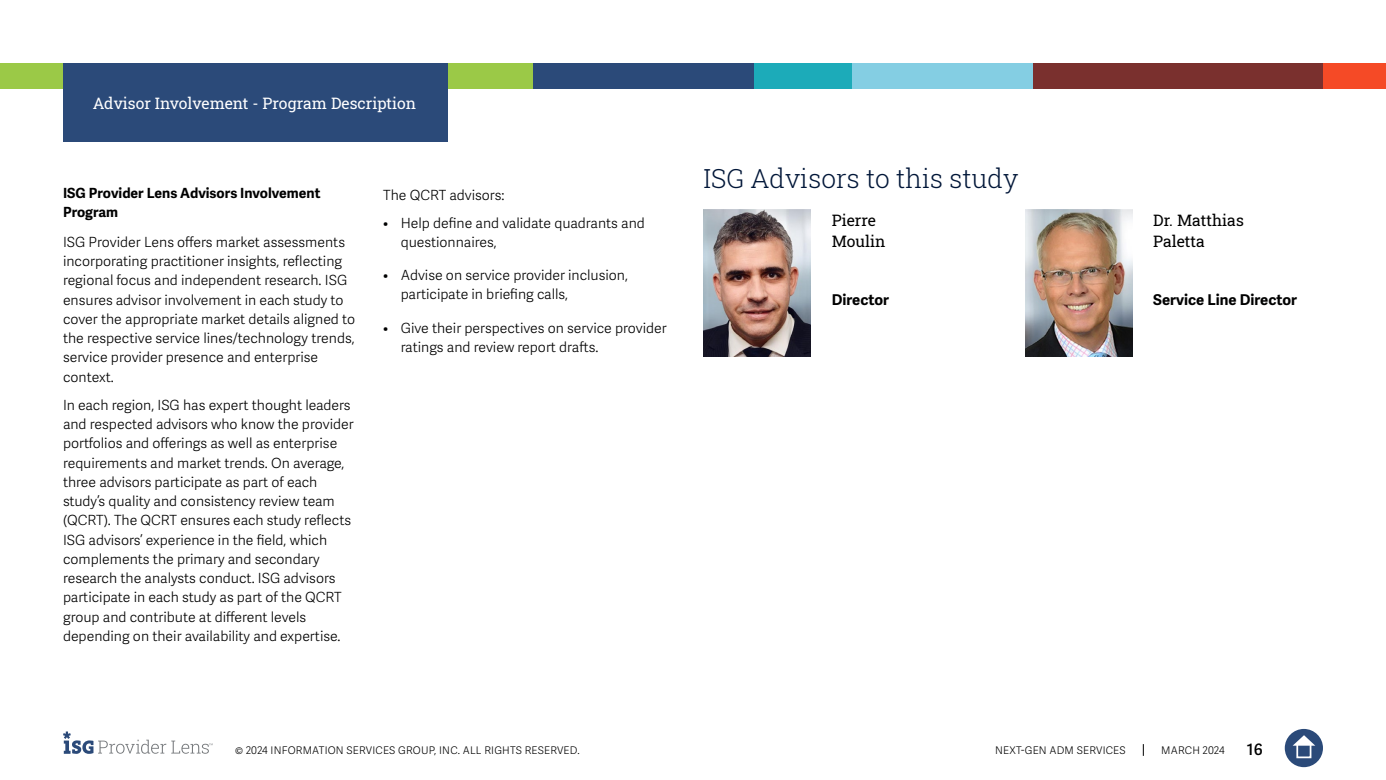
<style>
.page{position:relative;width:1386px;height:780px;background:#fff}
.page>*{position:absolute;margin:0;border:0;box-sizing:border-box;transform-origin:0 0}
.t1{font:26.25px "Roboto Slab ISG P Light";color:#001638}
.t2{font:15.75px "Roboto Slab ISG P Regular";color:#fff}
.t3{font:15.75px/21px "Roboto Slab ISG P Regular";color:#000}
.t4{font:600 15.75px "Adelle Sans";color:#000}
.t5{font:700 14.88px "Adelle Sans";color:#000101}
.t6{font:300 14px/19.2px "Adelle Sans";color:#000}
.t7{font:700 14px/19.2px "Adelle Sans";color:#000}
.t8{font:300 10.5px "Adelle Sans";letter-spacing:.02em;color:#000}
.s1{color:#000101}
</style>
<div class="page">
<svg style="left:1143px;top:744px;width:1px;height:12px"></svg>
<div style="left:1285px;top:729px;width:38px;height:38px;background:#2b4a79;border-radius:50%"></div>
<svg style="left:1293px;top:735px;width:22px;height:10px"></svg>
<div style="left:1296px;top:743px;width:15px;height:15px;border:2px solid #fff"></div>
<svg style="left:63px;top:731px;width:150px;height:23px"></svg>
<div style="left:0;top:63px;width:533px;height:25px;background:#9bc947"></div>
<div style="left:533px;top:63px;width:223px;height:25px;background:#2b4a79"></div>
<div style="left:850px;top:63px;width:184px;height:25px;background:#84cee3"></div>
<div style="left:1323px;top:63px;width:63px;height:25px;background:#f54a26"></div>
<div style="left:1033px;top:63px;width:290px;height:25px;background:#7a302e"></div>
<div style="left:754px;top:63px;width:98px;height:25px;background:#1cabb9"></div>
<div style="left:63px;top:63px;width:385px;height:79px;background:#2b4a79"></div>
<img style="left:704px;top:209px;width:107px;height:147px">
<img style="left:1025px;top:209px;width:107px;height:147px">
<p class="t2" style="left:93px;top:92px;width:325px">Advisor Involvement - Program Description</p>
<p class="t7" style="left:63px;top:184px;width:259px">ISG Provider Lens Advisors Involvement<br>Program</p>
<p class="t6" style="left:63px;top:233px;width:294px">ISG Provider Lens offers market assessments incorporating practitioner insights, reflecting regional focus and independent research. ISG ensures advisor involvement in each study to cover the appropriate market details aligned to the respective service lines/technology trends, service provider presence and enterprise context.</p>
<p class="t6" style="left:63px;top:395px;width:292px">In each region, ISG has expert thought leaders and respected advisors who know the provider portfolios and offerings as well as enterprise requirements and market trends. On average, three advisors participate as part of each study’s quality and consistency review team (QCRT). The QCRT ensures each study reflects ISG advisors’ experience in the field, which complements the primary and secondary research the analysts conduct. ISG advisors participate in each study as part of the QCRT group and contribute at different levels depending on their availability and expertise.</p>
<p class="t6" style="left:383px;top:185px;width:123px">The QCRT advisors:</p>
<p class="t6" style="left:401px;top:213px;width:246px;text-indent:-18px"><span class="s1">•</span> Help define and validate quadrants and questionnaires,</p>
<p class="t6" style="left:401px;top:266px;width:229px;text-indent:-18px"><span class="s1">•</span> Advise on service provider inclusion, participate in briefing calls,</p>
<p class="t6" style="left:401px;top:318px;width:268px;text-indent:-18px"><span class="s1">•</span> Give their perspectives on service provider ratings and review report drafts.</p>
<h1 class="t1" style="left:704px;top:161px;width:316px">ISG Advisors to this study</h1>
<p class="t3" style="left:832px;top:209px;width:55px">Pierre<br>Moulin</p>
<p class="t5" style="left:832px;top:290px;width:59px">Director</p>
<p class="t3" style="left:1153px;top:209px;width:92px">Dr. Matthias<br>Paletta</p>
<p class="t5" style="left:1153px;top:290px;width:145px">Service Line Director</p>
<p class="t8" style="left:235px;top:744px;width:346px">© 2024 INFORMATION SERVICES GROUP, INC. ALL RIGHTS RESERVED.</p>
<p class="t8" style="left:995px;top:744px;width:132px">NEXT-GEN ADM SERVICES</p>
<p class="t8" style="left:1161px;top:744px;width:65px">MARCH 2024</p>
<p class="t4" style="left:1247px;top:740px;width:18px">16</p>
</div>
